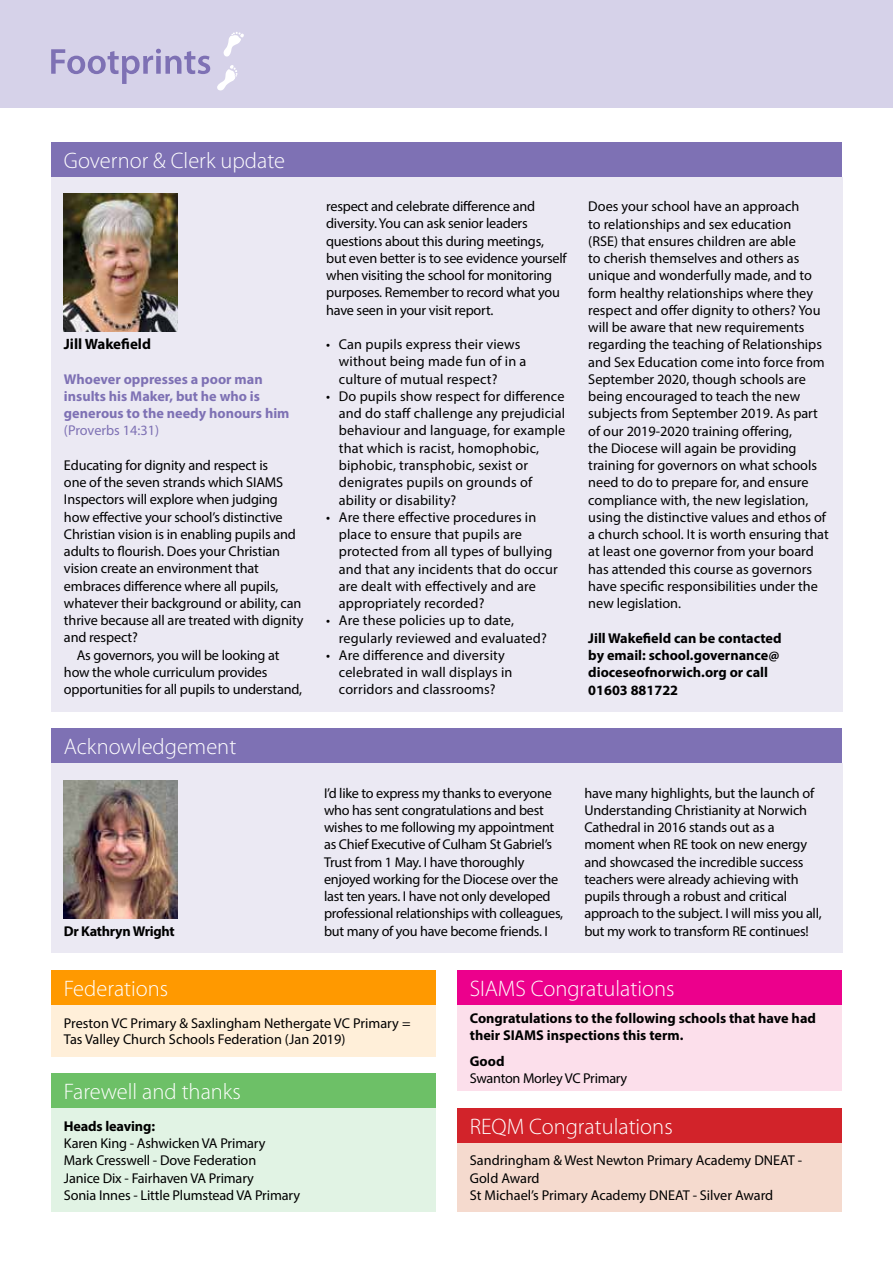
<style>
.page{position:relative;width:893px;height:1263px;background:#fff}
.page>*{position:absolute;margin:0;border:0;box-sizing:border-box;transform-origin:0 0}
.t1{font:300 22.5px "Myriad Pro";color:#fff}
.t2{font:700 15px "Myriad Pro";color:#000}
.t3{font:14.25px/17.2px "Myriad Pro";letter-spacing:-.005em;color:#000}
.t4{font:700 14.25px/17.2px "Myriad Pro";color:#000}
.t5{font:700 14.25px/17.2px "Myriad Pro";color:#7e71b4}
.t6{font:14.25px "Myriad Pro";color:#7e71b4}
.t7{font:700 14.25px "Myriad Pro";letter-spacing:-.02em;color:#000}
</style>
<div class="page">
<div style="left:457px;top:1108px;width:385px;height:104px;background:#f5dace"></div>
<div style="left:51px;top:177px;width:791px;height:534px;background:#ebe9f3"></div>
<div style="left:51px;top:970px;width:385px;height:86px;background:#ffefd9"></div>
<div style="left:51px;top:970px;width:385px;height:35px;background:#f90"></div>
<img style="left:64px;top:194px;width:114px;height:138px">
<div style="left:51px;top:142px;width:791px;height:35px;background:#7e71b4"></div>
<div style="left:0;top:0;width:893px;height:107px;background:#d6d2e9"></div>
<svg style="left:51px;top:49px;width:159px;height:35px"></svg>
<svg style="left:217px;top:65px;width:21px;height:26px"></svg>
<svg style="left:223px;top:32px;width:21px;height:25px"></svg>
<div style="left:457px;top:1005px;width:385px;height:86px;background:#fcdfeb"></div>
<div style="left:457px;top:970px;width:385px;height:35px;background:#ec008c"></div>
<div style="left:51px;top:1074px;width:385px;height:138px;background:#e1f3e4"></div>
<div style="left:51px;top:1073px;width:385px;height:35px;background:#6dc067"></div>
<div style="left:457px;top:1108px;width:385px;height:35px;background:#d2232a"></div>
<div style="left:51px;top:763px;width:791px;height:190px;background:#ebe9f3"></div>
<img style="left:64px;top:780px;width:114px;height:138px">
<div style="left:51px;top:729px;width:790px;height:34px;background:#7e71b4"></div>
<h1 class="t1" style="left:64px;top:147px;width:223px">Governor &amp; Clerk update</h1>
<p class="t2" style="left:64px;top:334px;width:89px">Jill Wakefield</p>
<p class="t5" style="left:64px;top:370px;width:227px">Whoever oppresses a poor man insults his Maker, but he who is generous to the needy honours him</p>
<p class="t6" style="left:64px;top:422px;width:97px">(Proverbs 14:31)</p>
<p class="t3" style="left:64px;top:456px;width:206px">Educating for dignity and respect is</p>
<p class="t3" style="left:64px;top:473px;width:221px">one of the seven strands which SIAMS</p>
<p class="t3" style="left:64px;top:491px;width:215px">Inspectors will explore when judging</p>
<p class="t3" style="left:64px;top:508px;width:220px">how effective your school’s distinctive</p>
<p class="t3" style="left:64px;top:525px;width:233px">Christian vision is in enabling pupils and</p>
<p class="t3" style="left:64px;top:542px;width:218px">adults to flourish. Does your Christian</p>
<p class="t3" style="left:64px;top:560px;width:196px">vision create an environment that</p>
<p class="t3" style="left:64px;top:577px;width:216px">embraces difference where all pupils,</p>
<p class="t3" style="left:64px;top:594px;width:239px">whatever their background or ability, can</p>
<p class="t3" style="left:64px;top:611px;width:241px">thrive because all are treated with dignity</p>
<p class="t3" style="left:64px;top:629px;width:75px">and respect?</p>
<p class="t3" style="left:77px;top:646px;width:204px">As governors, you will be looking at</p>
<p class="t3" style="left:64px;top:663px;width:205px">how the whole curriculum provides</p>
<p class="t3" style="left:64px;top:680px;width:240px">opportunities for all pupils to understand,</p>
<h1 class="t1" style="left:64px;top:733px;width:174px">Acknowledgement</h1>
<p class="t7" style="left:64px;top:921px;width:113px">Dr Kathryn Wright</p>
<h1 class="t1" style="left:64px;top:975px;width:106px">Federations</h1>
<p class="t3" style="left:326px;top:197px;width:242px">respect and celebrate difference and diversity. You can ask senior leaders questions about this during meetings, but even better is to see evidence yourself when visiting the school for monitoring purposes. Remember to record what you have seen in your visit report.</p>
<p class="t3" style="left:339px;top:336px;width:189px;text-indent:-13px">• Can pupils express their views without being made fun of in a culture of mutual respect?</p>
<p class="t3" style="left:339px;top:387px;width:228px;text-indent:-13px">• Do pupils show respect for difference and do staff challenge any prejudicial behaviour and language, for example that which is racist, homophobic, biphobic, transphobic, sexist or denigrates pupils on grounds of ability or disability?</p>
<p class="t3" style="left:339px;top:508px;width:220px;text-indent:-13px">• Are there effective procedures in place to ensure that pupils are protected from all types of bullying and that any incidents that do occur are dealt with effectively and are appropriately recorded?</p>
<p class="t3" style="left:339px;top:612px;width:209px;text-indent:-13px">• Are these policies up to date, regularly reviewed and evaluated?</p>
<p class="t3" style="left:339px;top:646px;width:175px;text-indent:-13px">• Are difference and diversity celebrated in wall displays in corridors and classrooms?</p>
<p class="t3" style="left:588px;top:198px;width:242px">Does your school have an approach<br>to relationships and sex education<br>(RSE) that ensures children are able<br>to cherish themselves and others as unique and wonderfully made, and to form healthy relationships where they respect and offer dignity to others? You will be aware that new requirements regarding the teaching of Relationships and Sex Education come into force from September 2020, though schools are being encouraged to teach the new subjects from September 2019. As part of our 2019-2020 training offering,<br>the Diocese will again be providing training for governors on what schools need to do to prepare for, and ensure compliance with, the new legislation, using the distinctive values and ethos of a church school. It is worth ensuring that at least one governor from your board has attended this course as governors have specific responsibilities under the new legislation.</p>
<p class="t4" style="left:588px;top:629px;width:195px">Jill Wakefield can be contacted by email: school.governance@ dioceseofnorwich.org or call<br>01603 881722</p>
<p class="t3" style="left:324px;top:784px;width:241px">I’d like to express my thanks to everyone who has sent congratulations and best wishes to me following my appointment as Chief Executive of Culham St Gabriel’s Trust from 1 May. I have thoroughly enjoyed working for the Diocese over the last ten years. I have not only developed professional relationships with colleagues, but many of you have become friends. I</p>
<p class="t3" style="left:584px;top:784px;width:239px">have many highlights, but the launch of Understanding Christianity at Norwich Cathedral in 2016 stands out as a moment when RE took on new energy and showcased the incredible success teachers were already achieving with pupils through a robust and critical approach to the subject. I will miss you all, but my work to transform RE continues!</p>
<h1 class="t1" style="left:470px;top:975px;width:206px">SIAMS Congratulations</h1>
<p class="t3" style="left:64px;top:1015px;width:348px;line-height:16.5px">Preston VC Primary &amp; Saxlingham Nethergate VC Primary =<br>Tas Valley Church Schools Federation (Jan 2019)</p>
<h1 class="t1" style="left:64px;top:1078px;width:179px">Farewell and thanks</h1>
<p class="t4" style="left:64px;top:1117px;width:93px">Heads leaving:</p>
<p class="t3" style="left:64px;top:1134px;width:238px">Karen King - Ashwicken VA Primary<br>Mark Cresswell - Dove Federation<br>Janice Dix - Fairhaven VA Primary<br>Sonia Innes - Little Plumstead VA Primary</p>
<p class="t4" style="left:470px;top:1009px;width:348px">Congratulations to the following schools that have had their SIAMS inspections this term.</p>
<p class="t4" style="left:470px;top:1052px;width:36px">Good</p>
<p class="t3" style="left:470px;top:1070px;width:159px">Swanton Morley VC Primary</p>
<h1 class="t1" style="left:470px;top:1113px;width:204px">REQM Congratulations</h1>
<p class="t3" style="left:470px;top:1151px;width:334px">Sandringham &amp; West Newton Primary Academy DNEAT -<br>Gold Award<br>St Michael’s Primary Academy DNEAT - Silver Award</p>
</div>
